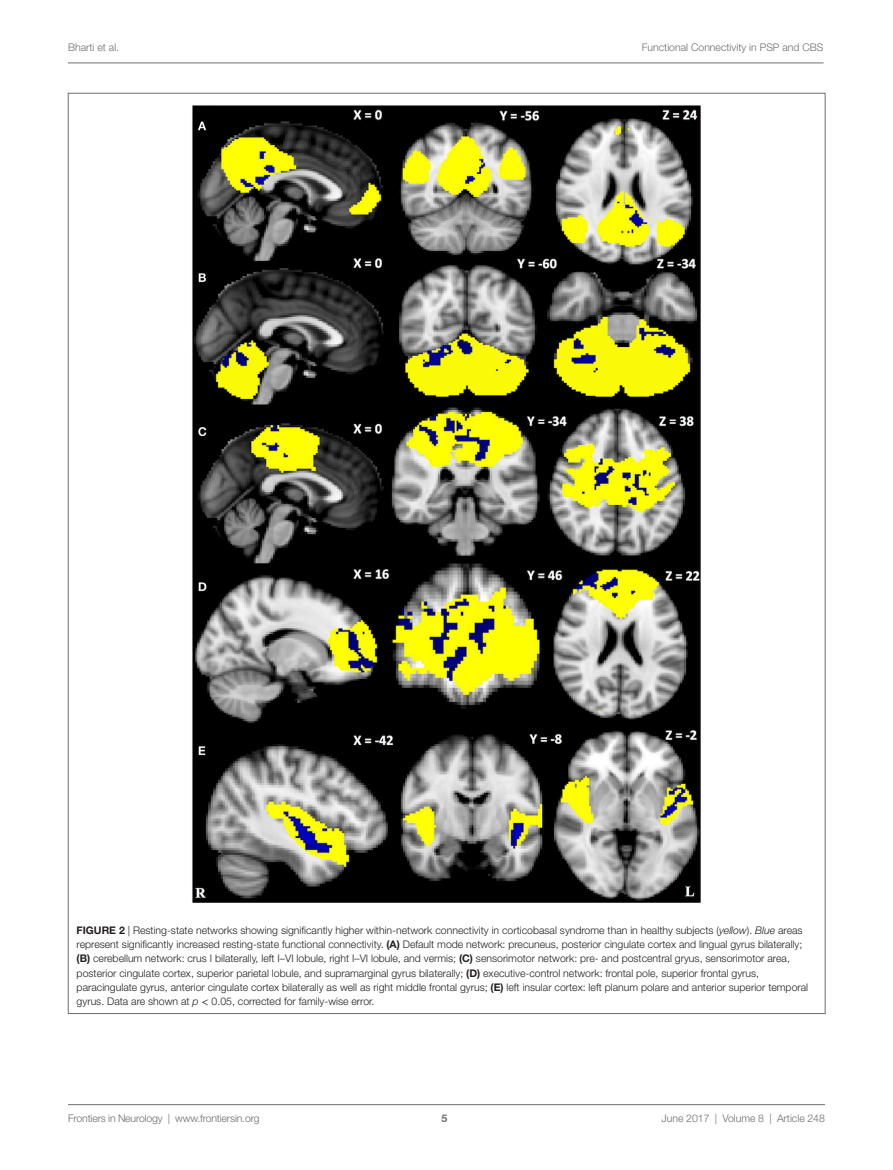
<style>
.page{position:relative;width:893px;height:1170px;background:#fff}
.page>*{position:absolute;margin:0;border:0;box-sizing:border-box;transform-origin:0 0}
.t1{font:300 10.5px/14.2px "Helvetica Neue LT Std";color:#231f20}
.t2{font:300 10.5px "Helvetica Neue LT Std";color:#6c6d70}
.t3{font:700 10.5px "Helvetica Neue LT Std";color:#6c6d70}
.s1{font-weight:700}
.s2{font-style:italic}
.s3{font-family:"STIX General";font-weight:400}
</style>
<div class="page">
<img style="left:192px;top:105px;width:509px;height:798px">
<hr style="left:68px;top:1104px;width:757px;height:1px;background:#6c6d70">
<hr style="left:68px;top:63px;width:756px;height:1px;background:#6c6d70">
<p class="t2" style="left:68px;top:41px;width:53px">Bharti et al.</p>
<p class="t2" style="left:642px;top:41px;width:183px">Functional Connectivity in PSP and CBS</p>
<p class="t1" style="left:77px;top:922px;width:733px"><span class="s1">FIGURE 2</span> | Resting-state networks showing significantly higher within-network connectivity in corticobasal syndrome than in healthy subjects (<span class="s2">yellow</span>). <span class="s2">Blue</span> areas represent significantly increased resting-state functional connectivity. <span class="s1">(A)</span> Default mode network: precuneus, posterior cingulate cortex and lingual gyrus bilaterally; <span class="s1">(B)</span> cerebellum network: crus I bilaterally, left I–VI lobule, right I–VI lobule, and vermis; <span class="s1">(C)</span> sensorimotor network: pre- and postcentral gryus, sensorimotor area, posterior cingulate cortex, superior parietal lobule, and supramarginal gyrus bilaterally; <span class="s1">(D)</span> executive-control network: frontal pole, superior frontal gyrus, paracingulate gyrus, anterior cingulate cortex bilaterally as well as right middle frontal gyrus; <span class="s1">(E)</span> left insular cortex: left planum polare and anterior superior temporal gyrus. Data are shown at <span class="s2">p</span> <span class="s3">&lt;</span> 0.05, corrected for family-wise error.</p>
<p class="t2" style="left:68px;top:1111px;width:193px">Frontiers in Neurology | www.frontiersin.org</p>
<p class="t2" style="left:662px;top:1111px;width:165px">June 2017 | Volume 8 | Article 248</p>
<p class="t3" style="left:441px;top:1111px;width:7px">5</p>
</div>
